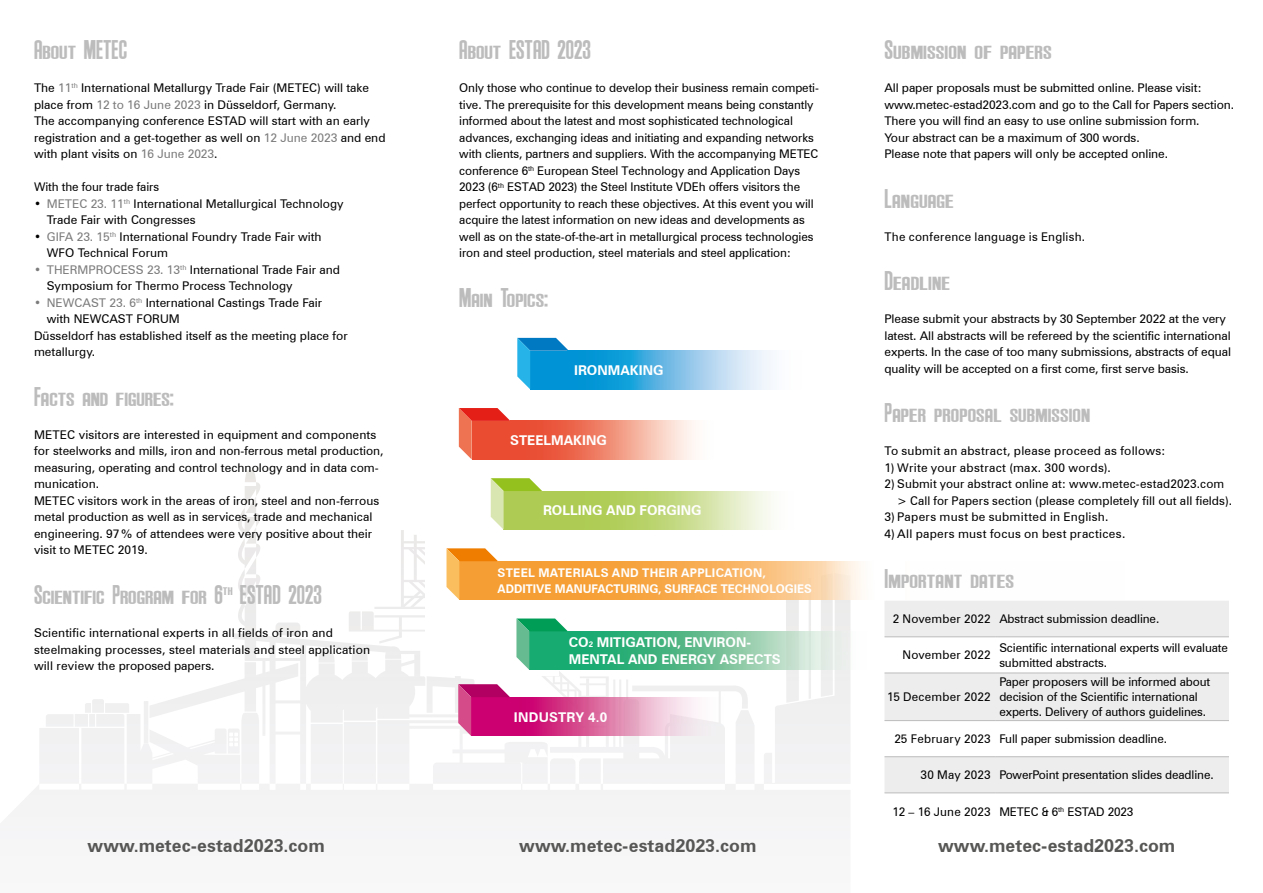
<style>
.page{position:relative;width:1263px;height:893px;background:#fff}
.page>*{position:absolute;margin:0;border:0;box-sizing:border-box;transform-origin:0 0}
.t1{font:27px "Anderson Supercar";color:#bcbcbc}
.t2{font:700 18px "Zurich BT";color:#575756}
.t3{font:700 13.5px/16.5px "Zurich BT";color:#fff}
.t4{font:12px/16.5px "Zurich BT";letter-spacing:-.01em;color:#000}
.t5{font:12px "Zurich BT";letter-spacing:.02em;color:#000}
.t6{font:12px/16.5px "Zurich BT";letter-spacing:.01em;color:#000}
.t7{font:700 12px/16.5px "Zurich BT";color:#fff}
.s1{color:#7c7b7b}
.s2{font-size:7.8px}
</style>
<div class="page">
<svg style="left:517px;top:338px;width:52px;height:51px;background:#199cd8"></svg>
<svg style="left:568px;top:351px;width:203px;height:38px;background:#6dbde6"></svg>
<svg style="left:459px;top:408px;width:51px;height:51px;background:#ea5640"></svg>
<svg style="left:510px;top:421px;width:185px;height:38px;background:#f18f7a"></svg>
<svg style="left:491px;top:478px;width:51px;height:52px;background:#b6d265"></svg>
<svg style="left:542px;top:491px;width:241px;height:39px;background:#c8dc8b"></svg>
<svg style="left:446px;top:548px;width:52px;height:52px;background:#f5a542"></svg>
<svg style="left:497px;top:561px;width:329px;height:39px;background:#f7ad54"></svg>
<svg style="left:516px;top:618px;width:52px;height:52px;background:#34b27e"></svg>
<svg style="left:567px;top:631px;width:284px;height:39px;background:#75c59f"></svg>
<svg style="left:458px;top:684px;width:52px;height:52px;background:#cb207c"></svg>
<svg style="left:509px;top:697px;width:214px;height:39px;background:#e182b2"></svg>
<svg style="left:826px;top:561px;width:37px;height:39px"></svg>
<svg style="left:884px;top:601px;width:345px;height:191px;fill:#ededed"></svg>
<hr style="left:884px;top:636px;width:111px;height:1px;background:#bcbcbc">
<hr style="left:995px;top:636px;width:234px;height:1px;background:#bcbcbc">
<hr style="left:884px;top:673px;width:111px;height:1px;background:#bcbcbc">
<hr style="left:995px;top:673px;width:234px;height:1px;background:#bcbcbc">
<hr style="left:884px;top:720px;width:111px;height:1px;background:#bcbcbc">
<hr style="left:995px;top:720px;width:234px;height:1px;background:#bcbcbc">
<hr style="left:884px;top:756px;width:111px;height:1px;background:#bcbcbc">
<hr style="left:995px;top:756px;width:234px;height:1px;background:#bcbcbc">
<hr style="left:884px;top:792px;width:111px;height:1px;background:#bcbcbc">
<hr style="left:995px;top:792px;width:234px;height:1px;background:#bcbcbc">
<h1 class="t1" style="left:34px;top:35px;width:95px">About METEC</h1>
<p class="t4" style="left:34px;top:80px;width:353px">The <span class="s1">11</span><sup>th</sup> International Metallurgy Trade Fair (METEC) will take place from <span class="s1">12 to 16 June 2023</span> in Düsseldorf, Germany.<br>The accompanying conference ESTAD will start with an early registration and a get-together as well on <span class="s1">12 June 2023</span> and end with plant visits on <span class="s1">16 June 2023</span>.</p>
<p class="t4" style="left:34px;top:179px;width:127px">With the four trade fairs</p>
<p class="t4" style="left:47px;top:195px;width:298px;text-indent:-13px">• <span class="s1">METEC 23. 11</span><sup>th</sup> International Metallurgical Technology<br>Trade Fair with Congresses</p>
<p class="t4" style="left:47px;top:228px;width:276px;text-indent:-13px">• <span class="s1">GIFA 23. 15</span><sup>th</sup> International Foundry Trade Fair with<br>WFO Technical Forum</p>
<p class="t4" style="left:47px;top:261px;width:295px;text-indent:-13px"><span class="s1">• THERMPROCESS 23. 13</span><sup>th</sup> International Trade Fair and<br>Symposium for Thermo Process Technology</p>
<p class="t4" style="left:34px;top:294px;width:290px"><span class="s1">• NEWCAST 23. 6</span><sup>th</sup> International Castings Trade Fair</p>
<p class="t4" style="left:47px;top:311px;width:134px">with NEWCAST FORUM</p>
<p class="t4" style="left:34px;top:327px;width:315px">Düsseldorf has established itself as the meeting place for</p>
<p class="t4" style="left:34px;top:344px;width:63px">metallurgy.</p>
<h1 class="t1" style="left:34px;top:382px;width:141px">Facts and figures:</h1>
<p class="t4" style="left:34px;top:426px;width:351px">METEC visitors are interested in equipment and components for steelworks and mills, iron and non-ferrous metal production, measuring, operating and control technology and in data com&shy;munication.<br>METEC visitors work in the areas of iron, steel and non-ferrous metal production as well as in services, trade and mechanical engineering. 97% of attendees were very positive about their visit to METEC 2019.</p>
<h1 class="t1" style="left:34px;top:580px;width:289px">Scientific Program for 6<sup>th</sup> ESTAD 2023</h1>
<p class="t6" style="left:34px;top:624px;width:338px">Scientific international experts in all fields of iron and steelmaking processes, steel materials and steel application will review the proposed papers.</p>
<h1 class="t1" style="left:459px;top:35px;width:133px">About ESTAD 2023</h1>
<p class="t4" style="left:459px;top:80px;width:361px">Only those who continue to develop their business remain competi&shy;tive. The prerequisite for this development means being constantly informed about the latest and most sophisticated technological advances, exchanging ideas and initiating and expanding networks with clients, partners and suppliers. With the accompanying METEC conference 6<sup>th</sup> European Steel Technology and Application Days 2023 (6<sup>th</sup> ESTAD 2023) the Steel Institute VDEh offers visitors the perfect opportunity to reach these objectives. At this event you will acquire the latest information on new ideas and developments as well as on the state-of-the-art in metallurgical process technologies iron and steel production, steel materials and steel application:</p>
<h1 class="t1" style="left:459px;top:283px;width:90px">Main Topics:</h1>
<p class="t3" style="left:574px;top:362px;width:91px">IRONMAKING</p>
<p class="t3" style="left:510px;top:432px;width:98px">STEELMAKING</p>
<p class="t3" style="left:543px;top:502px;width:160px">ROLLING AND FORGING</p>
<p class="t7" style="left:497px;top:564px;width:316px">STEEL MATERIALS AND THEIR APPLICATION,<br>ADDITIVE MANUFACTURING, SURFACE TECHNOLOGIES</p>
<p class="t3" style="left:569px;top:634px;width:213px">CO<span class="s2">2</span> MITIGATION, ENVIRON-<br>MENTAL AND ENERGY ASPECTS</p>
<p class="t3" style="left:514px;top:708px;width:95px">INDUSTRY 4.0</p>
<h1 class="t1" style="left:884px;top:35px;width:169px">Submission of papers</h1>
<p class="t4" style="left:884px;top:80px;width:351px">All paper proposals must be submitted online. Please visit: www.metec-estad2023.com and go to the Call for Papers section.<br>There you will find an easy to use online submission form.<br>Your abstract can be a maximum of 300 words.<br>Please note that papers will only be accepted online.</p>
<h1 class="t1" style="left:884px;top:184px;width:71px">Language</h1>
<p class="t5" style="left:884px;top:229px;width:202px">The conference language is English.</p>
<h1 class="t1" style="left:884px;top:266px;width:67px">Deadline</h1>
<p class="t4" style="left:884px;top:311px;width:348px">Please submit your abstracts by 30 September 2022 at the very latest. All abstracts will be refereed by the scientific international experts. In the case of too many submissions, abstracts of equal quality will be accepted on a first come, first serve basis.</p>
<h1 class="t1" style="left:884px;top:398px;width:207px">Paper proposal submission</h1>
<p class="t5" style="left:884px;top:444px;width:283px">To submit an abstract, please proceed as follows:</p>
<p class="t5" style="left:884px;top:460px;width:228px">1) Write your abstract (max. 300 words).</p>
<p class="t4" style="left:897px;top:476px;width:336px;text-indent:-13px">2) Submit your abstract online at: www.metec-estad2023.com &gt; Call for Papers section (please completely fill out all fields).</p>
<p class="t5" style="left:884px;top:510px;width:225px">3) Papers must be submitted in English.</p>
<p class="t5" style="left:884px;top:526px;width:242px">4) All papers must focus on best practices.</p>
<h1 class="t1" style="left:884px;top:563px;width:131px">Important dates</h1>
<p class="t4" style="left:893px;top:611px;width:268px">2 November 2022 Abstract submission deadline.</p>
<p class="t5" style="left:902px;top:648px;width:90px">November 2022</p>
<p class="t4" style="left:999px;top:640px;width:230px;line-height:15px">Scientific international experts will evaluate submitted abstracts.</p>
<p class="t5" style="left:887px;top:690px;width:105px">15 December 2022</p>
<p class="t4" style="left:999px;top:674px;width:212px;line-height:15px">Paper proposers will be informed about decision of the Scientific international experts. Delivery of authors guidelines.</p>
<p class="t4" style="left:894px;top:731px;width:274px">25 February 2023 Full paper submission deadline.</p>
<p class="t4" style="left:920px;top:767px;width:295px">30 May 2023 PowerPoint presentation slides deadline.</p>
<p class="t4" style="left:893px;top:803px;width:242px">12 – 16 June 2023 METEC &amp; 6<sup>th</sup> ESTAD 2023</p>
<h2 class="t2" style="left:88px;top:834px;width:239px">www.metec-estad2023.com</h2>
<h2 class="t2" style="left:519px;top:834px;width:239px">www.metec-estad2023.com</h2>
<h2 class="t2" style="left:938px;top:834px;width:239px">www.metec-estad2023.com</h2>
</div>
